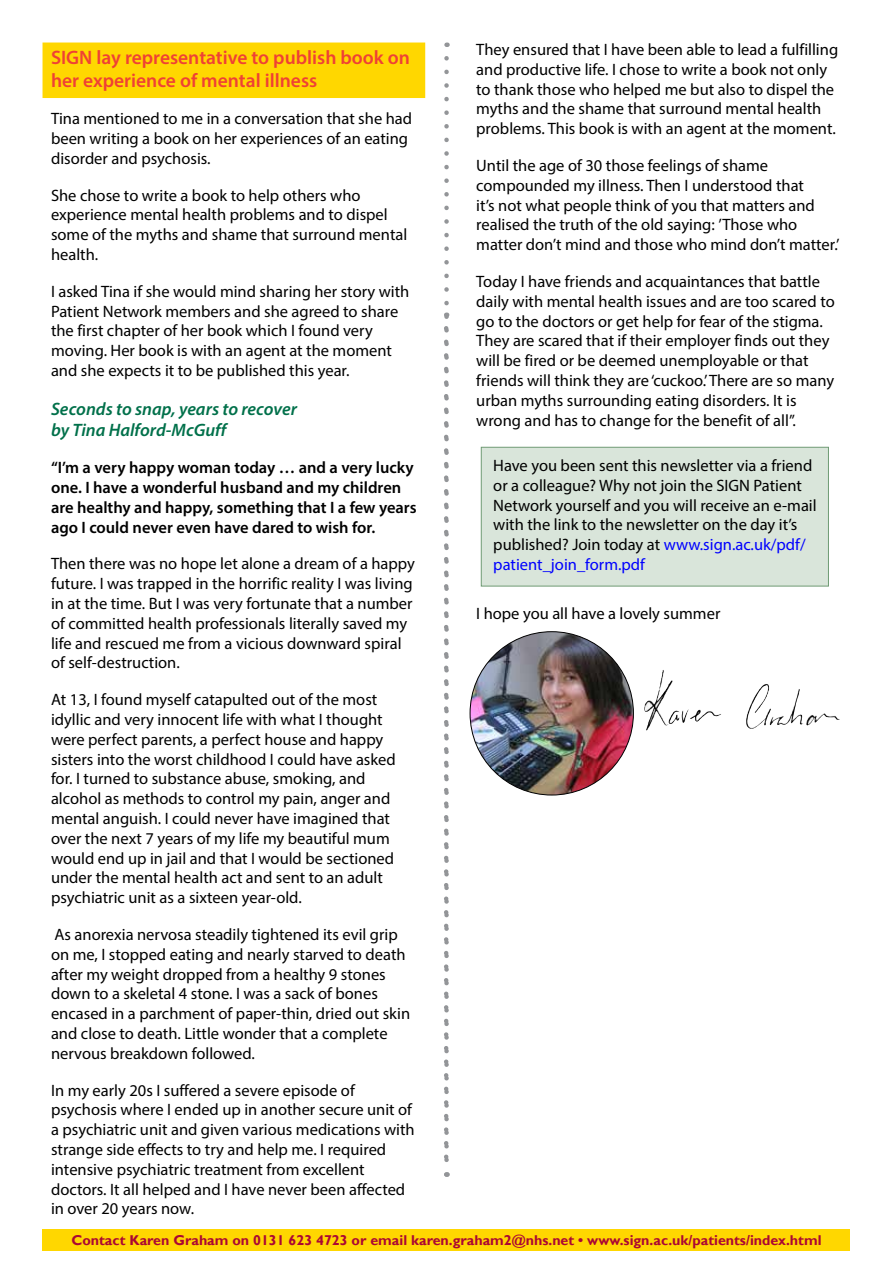
<style>
.page{position:relative;width:893px;height:1263px;background:#fff}
.page>*{position:absolute;margin:0;border:0;box-sizing:border-box;transform-origin:0 0}
.t1{font:600 19.5px/23.4px "Myriad Pro";color:#ef4135}
.t2{font:italic 600 18px/21.6px "Myriad Pro";color:#00704a}
.t3{font:16.5px/19.8px "Myriad Pro";color:#000}
.t4{font:600 16.5px/19.8px "Myriad Pro";color:#000}
.t5{font:700 14.25px "Gill Sans";color:#ab0634}
.s1{color:#00f}
</style>
<div class="page">
<div style="left:43px;top:1229px;width:807px;height:21px;background:#ffd700"></div>
<div style="left:481px;top:447px;width:348px;height:139px;background:#d9e5da;border:1px solid #6f9b74"></div>
<div style="left:43px;top:43px;width:382px;height:55px;background:#ffd700"></div>
<img style="left:470px;top:632px;width:163px;height:163px;border-radius:82px">
<img style="left:644px;top:671px;width:24px;height:59px">
<svg style="left:444px;top:58px;width:5px;height:1119px"></svg>
<p class="t1" style="left:51px;top:45px;width:361px">SIGN lay representative to publish book on her experience of mental illness</p>
<p class="t3" style="left:51px;top:109px;width:363px">Tina mentioned to me in a conversation that she had been writing a book on her experiences of an eating disorder and psychosis.</p>
<p class="t3" style="left:51px;top:185px;width:358px">She chose to write a book to help others who experience mental health problems and to dispel some of the myths and shame that surround mental health.</p>
<p class="t3" style="left:51px;top:281px;width:360px">I asked Tina if she would mind sharing her story with Patient Network members and she agreed to share the first chapter of her book which I found very moving. Her book is with an agent at the moment and she expects it to be published this year.</p>
<p class="t2" style="left:51px;top:397px;width:247px">Seconds to snap, years to recover by Tina Halford-McGuff</p>
<p class="t4" style="left:51px;top:457px;width:367px">“I’m a very happy woman today … and a very lucky one. I have a wonderful husband and my children are healthy and happy, something that I a few years ago I could never even have dared to wish for.</p>
<p class="t3" style="left:51px;top:554px;width:365px">Then there was no hope let alone a dream of a happy future. I was trapped in the horrific reality I was living in at the time. But I was very fortunate that a number of committed health professionals literally saved my life and rescued me from a vicious downward spiral of self-destruction.</p>
<p class="t3" style="left:51px;top:689px;width:346px">At 13, I found myself catapulted out of the most idyllic and very innocent life with what I thought were perfect parents, a perfect house and happy sisters into the worst childhood I could have asked for. I turned to substance abuse, smoking, and alcohol as methods to control my pain, anger and mental anguish. I could never have imagined that over the next 7 years of my life my beautiful mum would end up in jail and that I would be sectioned under the mental health act and sent to an adult psychiatric unit as a sixteen year-old.</p>
<p class="t3" style="left:51px;top:924px;width:361px">As anorexia nervosa steadily tightened its evil grip on me, I stopped eating and nearly starved to death after my weight dropped from a healthy 9 stones down to a skeletal 4 stone. I was a sack of bones encased in a parchment of paper-thin, dried out skin and close to death. Little wonder that a complete nervous breakdown followed.</p>
<p class="t3" style="left:51px;top:1080px;width:365px">In my early 20s I suffered a severe episode of psychosis where I ended up in another secure unit of a psychiatric unit and given various medications with strange side effects to try and help me. I required intensive psychiatric treatment from excellent doctors. It all helped and I have never been affected in over 20 years now.</p>
<p class="t3" style="left:476px;top:39px;width:363px">They ensured that I have been able to lead a fulfilling and productive life. I chose to write a book not only to thank those who helped me but also to dispel the myths and the shame that surround mental health problems. This book is with an agent at the moment.</p>
<p class="t3" style="left:476px;top:155px;width:365px">Until the age of 30 those feelings of shame compounded my illness. Then I understood that<br>it’s not what people think of you that matters and realised the truth of the old saying: ’Those who matter don’t mind and those who mind don’t matter.’</p>
<p class="t3" style="left:476px;top:271px;width:360px">Today I have friends and acquaintances that battle daily with mental health issues and are too scared to go to the doctors or get help for fear of the stigma.<br>They are scared that if their employer finds out they will be fired or be deemed unemployable or that friends will think they are ‘cuckoo.’ There are so many urban myths surrounding eating disorders. It is wrong and has to change for the benefit of all”.</p>
<p class="t3" style="left:493px;top:455px;width:325px">Have you been sent this newsletter via a friend or a colleague? Why not join the SIGN Patient Network yourself and you will receive an e-mail with the link to the newsletter on the day it’s published? Join today at <span class="s1">www.sign.ac.uk/pdf/ patient_join_form.pdf</span></p>
<p class="t3" style="left:476px;top:604px;width:246px">I hope you all have a lovely summer</p>
<p class="t5" style="left:71px;top:1231px;width:752px">Contact Karen Graham on 0131 623 4723 or email karen.graham2@nhs.net • www.sign.ac.uk/patients/index.html</p>
</div>
